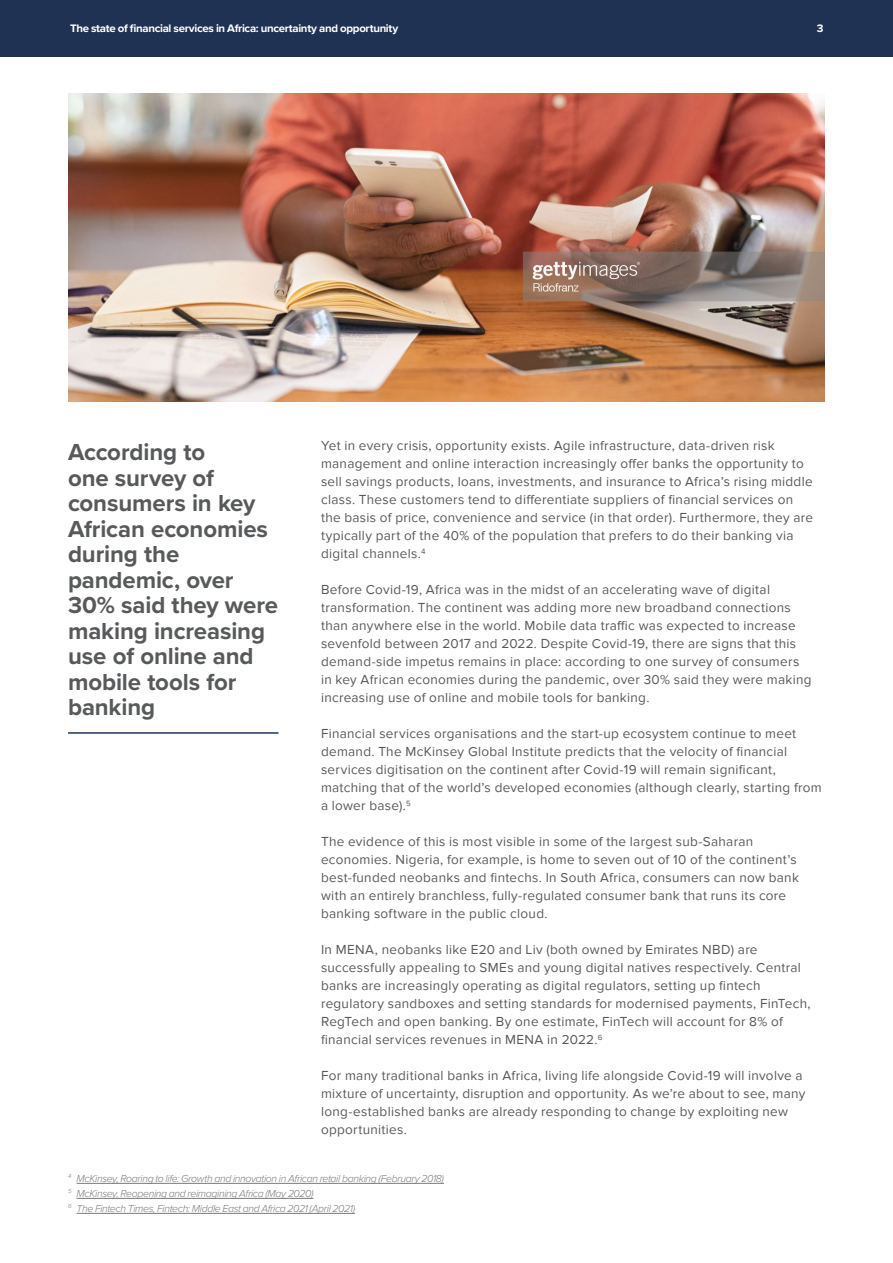
<style>
.page{position:relative;width:893px;height:1263px;background:#fff}
.page>*{position:absolute;margin:0;border:0;box-sizing:border-box;transform-origin:0 0}
.pullout{font:700 24px/25.5px "Proxima Nova";letter-spacing:-.005em;color:#58595b}
.Body{font:13.5px/18px "Proxima Nova";letter-spacing:.02em;color:#58595b}
.t1{font:700 11.25px "Proxima Nova";letter-spacing:-.025em;color:#fff}
.Intro_text{font:italic 300 10.5px "Proxima Nova";letter-spacing:-.035em;color:#797a7c}
</style>
<div class="page">
<div style="left:0;top:0;width:893px;height:56px;background:#203254"></div>
<hr style="left:68px;top:732px;width:211px;height:2px;background:#203254">
<hr style="left:77px;top:1183px;width:367px;height:1px;background:#797a7c">
<hr style="left:77px;top:1198px;width:236px;height:1px;background:#797a7c">
<hr style="left:77px;top:1213px;width:278px;height:1px;background:#797a7c">
<img style="left:68px;top:94px;width:757px;height:308px">
<p class="t1" style="left:70px;top:20px;width:330px">The state of financial services in Africa: uncertainty and opportunity</p>
<p class="t1" style="left:817px;top:20px;width:8px">3</p>
<p class="pullout" style="left:68px;top:439px;width:212px">According to<br>one survey of consumers in key<br>African economies during the pandemic, over<br>30% said they were making increasing use of online and mobile tools for banking</p>
<p class="Body" style="left:321px;top:437px;width:494px">Yet in every crisis, opportunity exists. Agile infrastructure, data-driven risk management and online interaction increasingly offer banks the opportunity to sell savings products, loans, investments, and insurance to Africa’s rising middle class. These customers tend to differentiate suppliers of financial services on the basis of price, convenience and service (in that order). Furthermore, they are typically part of the 40% of the population that prefers to do their banking via digital channels.<sup>4</sup></p>
<p class="Body" style="left:321px;top:581px;width:492px">Before Covid-19, Africa was in the midst of an accelerating wave of digital transformation. The continent was adding more new broadband connections than anywhere else in the world. Mobile data traffic was expected to increase sevenfold between 2017 and 2022. Despite Covid-19, there are signs that this demand-side impetus remains in place: according to one survey of consumers in key African economies during the pandemic, over 30% said they were making increasing use of online and mobile tools for banking.</p>
<p class="Body" style="left:321px;top:725px;width:502px">Financial services organisations and the start-up ecosystem continue to meet demand. The McKinsey Global Institute predicts that the velocity of financial services digitisation on the continent after Covid-19 will remain significant, matching that of the world’s developed economies (although clearly, starting from a lower base).<sup>5</sup></p>
<p class="Body" style="left:321px;top:833px;width:479px">The evidence of this is most visible in some of the largest sub-Saharan economies. Nigeria, for example, is home to seven out of 10 of the continent’s best-funded neobanks and fintechs. In South Africa, consumers can now bank with an entirely branchless, fully-regulated consumer bank that runs its core banking software in the public cloud.</p>
<p class="Body" style="left:321px;top:941px;width:491px">In MENA, neobanks like E20 and Liv (both owned by Emirates NBD) are successfully appealing to SMEs and young digital natives respectively. Central banks are increasingly operating as digital regulators, setting up fintech regulatory sandboxes and setting standards for modernised payments, FinTech, RegTech and open banking. By one estimate, FinTech will account for 8% of financial services revenues in MENA in 2022.<sup>6</sup></p>
<p class="Body" style="left:321px;top:1067px;width:486px">For many traditional banks in Africa, living life alongside Covid-19 will involve a mixture of uncertainty, disruption and opportunity. As we’re about to see, many long-established banks are already responding to change by exploiting new opportunities.</p>
<p class="Intro_text" style="left:68px;top:1174px;width:377px"><sup>4</sup> McKinsey, Roaring to life: Growth and innovation in African retail banking (February 2018)</p>
<p class="Intro_text" style="left:68px;top:1189px;width:247px"><sup>5</sup> McKinsey, Reopening and reimagining Africa (May 2020)</p>
<p class="Intro_text" style="left:68px;top:1204px;width:289px"><sup>6</sup> The Fintech Times, Fintech: Middle East and Africa 2021 (April 2021)</p>
</div>
